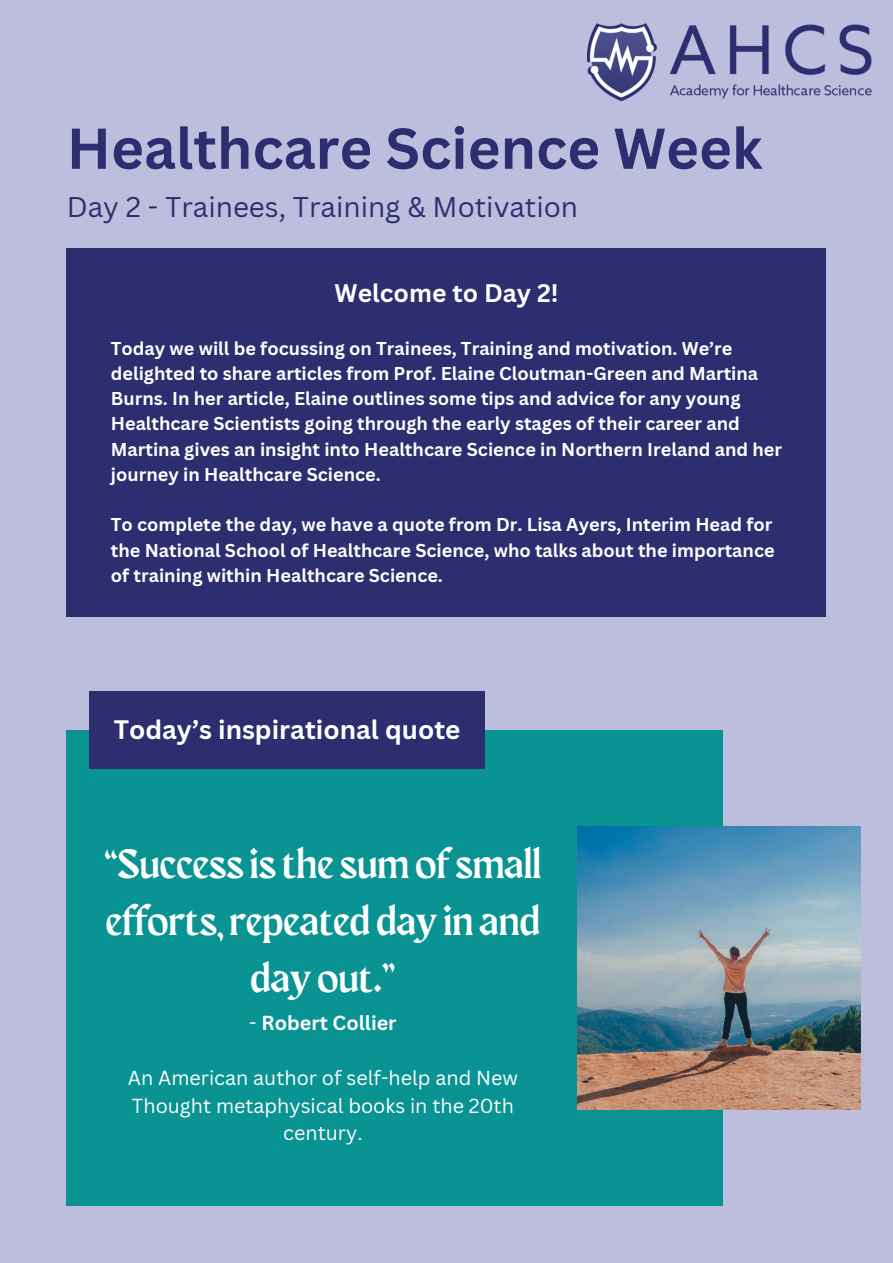
<style>
.page{position:relative;width:893px;height:1263px;background:#bdbedd}
.page>*{position:absolute;margin:0;border:0;box-sizing:border-box;transform-origin:0 0}
.t1{font:700 56.25px "Canva Sans";color:#2d2e70}
.t2{font:40.72px/56.8px "Maragsa Display";color:#fff;text-align:center}
.t3{font:27.75px "Canva Sans";color:#2d2e70}
.t4{font:700 26.03px "Canva Sans";color:#fff}
.t5{font:700 24.67px "Canva Sans";color:#fff}
.t6{font:19.73px/27.6px "Canva Sans";color:#fff;text-align:center}
.t7{font:700 19.73px "Canva Sans";color:#fff}
.t8{font:700 18.08px/25.3px "Canva Sans";color:#fff}
.s1{font-weight:400}
</style>
<div class="page">
<img style="left:588px;top:23px;width:284px;height:77px">
<div style="left:67px;top:248px;width:759px;height:368px;background:#2d2e70"></div>
<div style="left:67px;top:730px;width:655px;height:475px;background:#099393"></div>
<div style="left:89px;top:691px;width:396px;height:77px;background:#2d2e70"></div>
<img style="left:577px;top:826px;width:283px;height:283px">
<p class="t1" style="left:67px;top:109px;width:697px">Healthcare Science Week</p>
<p class="t3" style="left:67px;top:187px;width:513px">Day 2 - Trainees, Training &amp; Motivation</p>
<h2 class="t5" style="left:335px;top:276px;width:225px">Welcome to Day 2!</h2>
<h1 class="t8" style="left:111px;top:335px;width:673px">Today we will be focussing on Trainees, Training and motivation. We’re delighted to share articles from Prof. Elaine Cloutman-Green and Martina Burns. In her article, Elaine outlines some tips and advice for any young Healthcare Scientists going through the early stages of their career and Martina gives an insight into Healthcare Science in Northern Ireland and her journey in Healthcare Science.</h1>
<p class="t8" style="left:111px;top:512px;width:665px">To complete the day, we have a quote from Dr. Lisa Ayers, Interim Head for the National School of Healthcare Science, who talks about the importance of training within Healthcare Science.</p>
<h3 class="t4" style="left:114px;top:711px;width:348px">Today’s inspirational quote</h3>
<h5 class="t2" style="left:104px;top:838px;width:438px">“Success is the sumof small efforts, repeated day in and day out.”</h5>
<h5 class="t7" style="left:249px;top:1009px;width:149px"><span class="s1">-</span> Robert Collier</h5>
<h5 class="t6" style="left:128px;top:1063px;width:392px">An American author of self-help and New<br>Thought metaphysical books in the 20th century.</h5>
</div>
